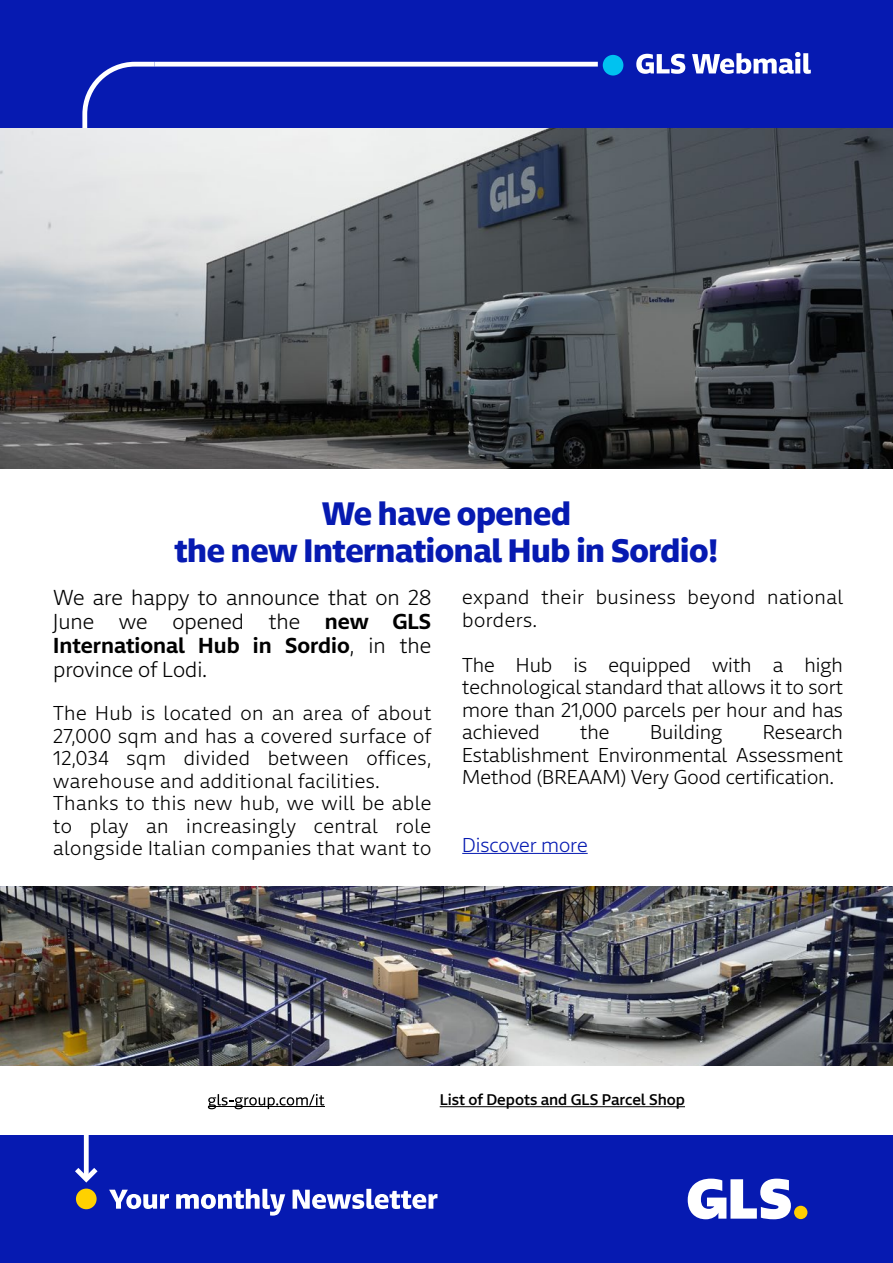
<style>
.page{position:relative;width:893px;height:1263px;background:#fff}
.page>*{position:absolute;margin:0;border:0;box-sizing:border-box;transform-origin:0 0}
.t1{font:700 31.5px/37.8px "Newson GLS";letter-spacing:-.01em;color:#061ab1;text-align:center}
.t2{font:300 21px/24px "Newson GLSDTP";color:#000;text-align:justify}
.t3{font:300 19.5px/22.5px "Newson GLSDTP";letter-spacing:.025em;color:#000}
.t4{font:300 19.5px "Newson GLSDTP";color:#061ab1}
.t5{font:300 19.5px "Newson GLSDTP";color:#000}
.t6{font:500 15px "Newson GLSDTP";color:#000}
.s1{font-weight:600}
</style>
<div class="page">
<div style="left:0;top:1135px;width:893px;height:128px;background:#061ab1"></div>
<div style="left:0;top:0;width:893px;height:129px;background:#061ab1"></div>
<svg style="left:636px;top:54px;width:49px;height:20px"></svg>
<svg style="left:692px;top:52px;width:119px;height:22px"></svg>
<div style="left:603px;top:55px;width:20px;height:21px;background:#00c2f0;border-radius:50%"></div>
<div style="left:76px;top:1188px;width:21px;height:21px;background:#ffd100;border-radius:50%"></div>
<div style="left:794px;top:1206px;width:13px;height:13px;background:#ffcd00;border-radius:50%"></div>
<svg style="left:688px;top:1178px;width:103px;height:41px"></svg>
<div style="left:154px;top:62px;width:444px;height:5px;background:#fff"></div>
<svg style="left:82px;top:61px;width:77px;height:67px"></svg>
<svg style="left:75px;top:1163px;width:23px;height:20px"></svg>
<svg style="left:208px;top:1094px;width:116px;height:15px"></svg>
<hr style="left:208px;top:1106px;width:116px;height:1px;background:#000">
<hr style="left:208px;top:1104px;width:116px;height:1px;background:#000">
<div style="left:84px;top:130px;width:5px;height:1049px;background:#fff"></div>
<hr style="left:440px;top:1106px;width:245px;height:1px;background:#000">
<svg style="left:109px;top:1190px;width:60px;height:19px"></svg>
<svg style="left:176px;top:1189px;width:109px;height:26px"></svg>
<svg style="left:293px;top:1189px;width:144px;height:20px"></svg>
<img style="left:0;top:128px;width:893px;height:340px">
<img style="left:0;top:886px;width:893px;height:179px">
<hr style="left:462px;top:853px;width:126px;height:1px;background:#061ab1">
<h1 class="t1" style="left:174px;top:490px;width:545px">We have opened<br>the new International Hub in Sordio!</h1>
<p class="t2" style="left:53px;top:583px;width:380px">We are happy to announce that on 28<br>June we opened the <span class="s1">new GLS International Hub in Sordio</span>, in the province of Lodi.</p>
<p class="t3" style="left:53px;top:699px;width:380px">The Hub is located on an area of about 27,000 sqm and has a covered surface of 12,034 sqm divided between offices, warehouse and additional facilities.<br>Thanks to this new hub, we will be able to play an increasingly central role alongside Italian companies that want to</p>
<p class="t3" style="left:462px;top:584px;width:382px">expand their business beyond national borders.</p>
<p class="t3" style="left:462px;top:651px;width:382px;text-align:justify">The Hub is equipped with a high technological standard that allows it to sort more than 21,000 parcels per hour and has achieved</p>
<p class="t3" style="left:462px;top:719px;width:382px;text-align:justify;text-indent:300px">Research Establishment Environmental Assessment Method (BREAAM) Very Good certification.</p>
<p class="t3" style="left:580px;top:719px;width:31px">the</p>
<p class="t5" style="left:650px;top:715px;width:74px">Building</p>
<p class="t4" style="left:462px;top:828px;width:127px">Discover more</p>
<p class="t6" style="left:440px;top:1086px;width:247px">List of Depots and GLS Parcel Shop</p>
</div>
